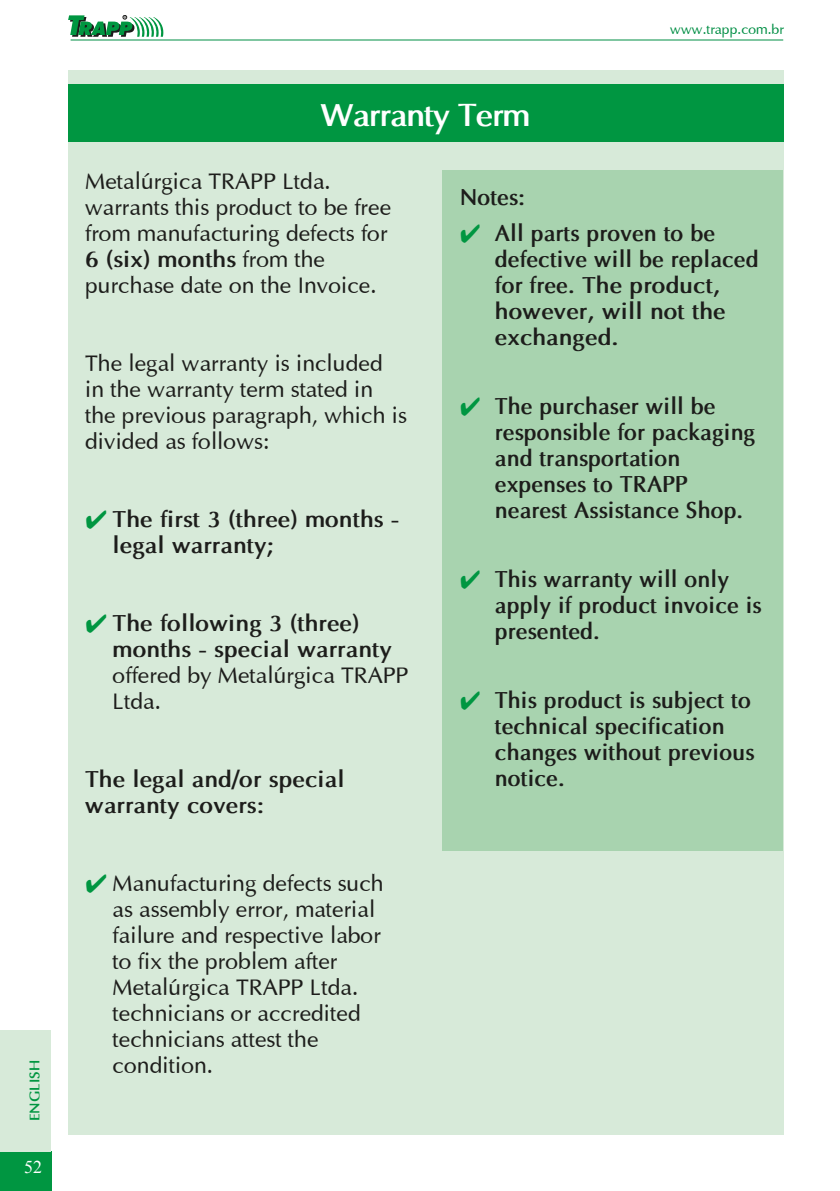
<style>
.page{position:relative;width:840px;height:1191px;background:#fff}
.page>*{position:absolute;margin:0;border:0;box-sizing:border-box;transform-origin:0 0}
.t1{font:700 32px "Optima";letter-spacing:-.04em;color:#fff}
.t2{font:23px/26px "Optima";color:#1d1d1b}
.t3{font:700 23px/26px "Optima";color:#1d1d1b;scale:.94 1}
.t4{font:700 23px/26px "Optima";color:#1d1d1b}
.t5{font:18px "Times New Roman";color:#fff}
.t6{font:14px "Optima";color:#008e44}
.t7{font:700 14px "Optima";color:#009641}
.s1{font-weight:700}
.s2{color:#009641}
</style>
<div class="page">
<div style="left:0;top:1151px;width:51px;height:40px;background:#009641"></div>
<div style="left:0;top:1029px;width:51px;height:122px;background:#d7ead9"></div>
<svg style="left:68px;top:15px;width:95px;height:22px"></svg>
<hr style="left:71px;top:40px;width:711px;height:1px;background:#008e44">
<div style="left:68px;top:70px;width:714px;height:1064px;background:#d7ead9"></div>
<div style="left:68px;top:85px;width:714px;height:57px;background:#009641"></div>
<div style="left:442px;top:170px;width:340px;height:681px;background:#a8d3af"></div>
<p class="t7" style="left:26px;top:1121px;width:63px;rotate:-90deg">ENGLISH</p>
<p class="t5" style="left:24px;top:1154px;width:20px">52</p>
<p class="t6" style="left:669px;top:21px;width:115px">www.trapp.com.br</p>
<h1 class="t1" style="left:320px;top:95px;width:211px">Warranty Term</h1>
<p class="t2" style="left:85px;top:168px;width:307px">Metalúrgica TRAPP Ltda. warrants this product to be free from manufacturing defects for<br><span class="s1">6 (six) months</span> from the purchase date on the Invoice.</p>
<p class="t3" style="left:494px;top:180px;width:236px;line-height:35.6px;text-indent:-35px">Notes:<br>All parts proven to be</p>
<p class="t3" style="left:494px;top:246px;width:282px">defective will be replaced for free. The product, however, will not the exchanged.</p>
<p class="t2" style="left:85px;top:350px;width:323px">The legal warranty is included in the warranty term stated in the previous paragraph, which is divided as follows:</p>
<p class="t3" style="left:494px;top:393px;width:278px">The purchaser will be responsible for packaging and transportation expenses to TRAPP nearest Assistance Shop.</p>
<p class="t4" style="left:113px;top:506px;width:288px;text-indent:-27px"><span class="s2">✔</span> The first 3 (three) months - legal warranty;</p>
<p class="t4" style="left:113px;top:609px;width:281px;text-indent:-27px"><span class="s2">✔</span> The following 3 (three) months - special warranty</p>
<p class="t2" style="left:113px;top:662px;width:297px">offered by Metalúrgica TRAPP<br>Ltda.</p>
<p class="t4" style="left:85px;top:765px;width:261px">The legal and/or special warranty covers:</p>
<p class="t2" style="left:113px;top:869px;width:272px;text-indent:-27px"><span class="s2">✔</span> Manufacturing defects such as assembly error, material failure and respective labor to fix the problem after<br>Metalúrgica TRAPP Ltda. technicians or accredited technicians attest the condition.</p>
<p class="t3" style="left:494px;top:566px;width:285px">This warranty will only apply if product invoice is presented.</p>
<p class="t3" style="left:494px;top:687px;width:277px">This product is subject to technical specification changes without previous notice.</p>
</div>
